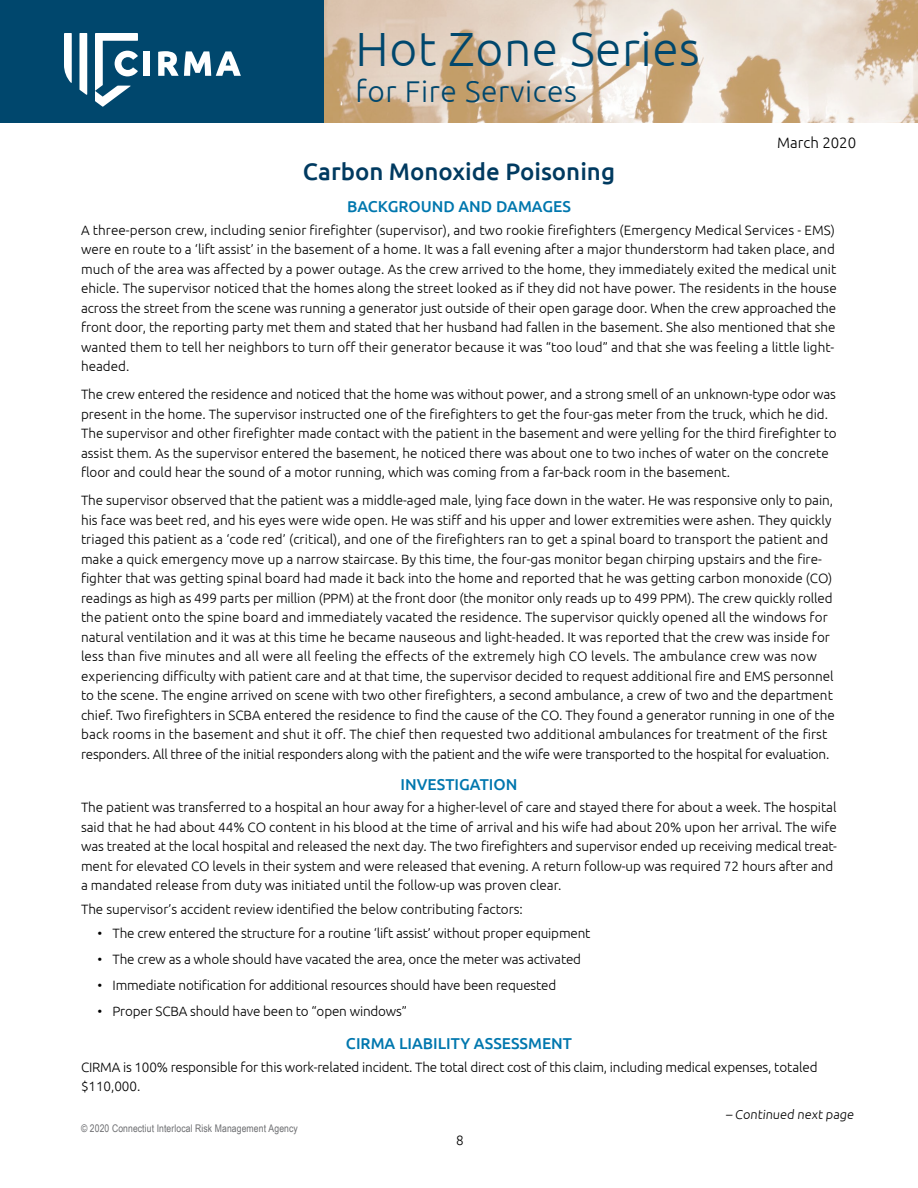
<style>
.page{position:relative;width:918px;height:1188px;background:#fff}
.page>*{position:absolute;margin:0;border:0;box-sizing:border-box;transform-origin:0 0}
.t1{font:300 48px "Ubuntu";letter-spacing:.01em;color:#00476d}
.t2{font:300 30px "Ubuntu";letter-spacing:.02em;color:#00476d}
.t3{font:500 24px "Ubuntu";color:#003a60}
.t4{font:500 15.75px "Ubuntu";color:#0077ae}
.t5{font:300 15px "Ubuntu";color:#000}
.t6{font:300 13.5px/19.5px "Ubuntu";color:#000}
.t7{font:300 12.75px "Ubuntu";color:#000}
.t8{font:10.5px "Arial Narrow";letter-spacing:.01em;color:#6d6e71}
</style>
<div class="page">
<img style="left:324px;top:0;width:594px;height:122px">
<div style="left:0;top:0;width:324px;height:122px;background:#00476d"></div>
<div style="left:143px;top:51px;width:7px;height:25px;background:#fff"></div>
<svg style="left:158px;top:51px;width:83px;height:25px"></svg>
<svg style="left:79px;top:33px;width:8px;height:62px"></svg>
<svg style="left:64px;top:33px;width:8px;height:50px"></svg>
<svg style="left:95px;top:33px;width:43px;height:74px"></svg>
<h1 class="t1" style="left:356px;top:20px;width:346px">Hot Zone Series</h1>
<h2 class="t2" style="left:356px;top:74px;width:223px">for Fire Services</h2>
<p class="t5" style="left:777px;top:134px;width:80px">March 2020</p>
<h3 class="t3" style="left:303px;top:156px;width:314px">Carbon Monoxide Poisoning</h3>
<p class="t4" style="left:347px;top:196px;width:225px">BACKGROUND AND DAMAGES</p>
<p class="t6" style="left:81px;top:220px;width:757px">A three-person crew, including senior firefighter (supervisor), and two rookie firefighters (Emergency Medical Services - EMS) were en route to a ‘lift assist’ in the basement of a home. It was a fall evening after a major thunderstorm had taken place, and much of the area was affected by a power outage. As the crew arrived to the home, they immediately exited the medical unit ehicle. The supervisor noticed that the homes along the street looked as if they did not have power. The residents in the house across the street from the scene was running a generator just outside of their open garage door. When the crew approached the front door, the reporting party met them and stated that her husband had fallen in the basement. She also mentioned that she wanted them to tell her neighbors to turn off their generator because it was “too loud” and that she was feeling a little light&shy;headed.</p>
<p class="t6" style="left:81px;top:384px;width:757px">The crew entered the residence and noticed that the home was without power, and a strong smell of an unknown-type odor was present in the home. The supervisor instructed one of the firefighters to get the four-gas meter from the truck, which he did.<br>The supervisor and other firefighter made contact with the patient in the basement and were yelling for the third firefighter to assist them. As the supervisor entered the basement, he noticed there was about one to two inches of water on the concrete floor and could hear the sound of a motor running, which was coming from a far-back room in the basement.</p>
<p class="t6" style="left:81px;top:490px;width:755px">The supervisor observed that the patient was a middle-aged male, lying face down in the water. He was responsive only to pain, his face was beet red, and his eyes were wide open. He was stiff and his upper and lower extremities were ashen. They quickly triaged this patient as a ‘code red’ (critical), and one of the firefighters ran to get a spinal board to transport the patient and make a quick emergency move up a narrow staircase. By this time, the four-gas monitor began chirping upstairs and the fire&shy;fighter that was getting spinal board had made it back into the home and reported that he was getting carbon monoxide (CO) readings as high as 499 parts per million (PPM) at the front door (the monitor only reads up to 499 PPM). The crew quickly rolled the patient onto the spine board and immediately vacated the residence. The supervisor quickly opened all the windows for natural ventilation and it was at this time he became nauseous and light-headed. It was reported that the crew was inside for less than five minutes and all were all feeling the effects of the extremely high CO levels. The ambulance crew was now experiencing difficulty with patient care and at that time, the supervisor decided to request additional fire and EMS personnel to the scene. The engine arrived on scene with two other firefighters, a second ambulance, a crew of two and the department chief. Two firefighters in SCBA entered the residence to find the cause of the CO. They found a generator running in one of the back rooms in the basement and shut it off. The chief then requested two additional ambulances for treatment of the first responders. All three of the initial responders along with the patient and the wife were transported to the hospital for evaluation.</p>
<p class="t4" style="left:401px;top:774px;width:118px">INVESTIGATION</p>
<p class="t6" style="left:81px;top:798px;width:758px">The patient was transferred to a hospital an hour away for a higher-level of care and stayed there for about a week. The hospital said that he had about 44% CO content in his blood at the time of arrival and his wife had about 20% upon her arrival. The wife was treated at the local hospital and released the next day. The two firefighters and supervisor ended up receiving medical treat&shy;ment for elevated CO levels in their system and were released that evening. A return follow-up was required 72 hours after and a mandated release from duty was initiated until the follow-up was proven clear.</p>
<p class="t6" style="left:81px;top:899px;width:443px">The supervisor’s accident review identified the below contributing factors:</p>
<p class="t6" style="left:97px;top:923px;width:494px">• The crew entered the structure for a routine ‘lift assist’ without proper equipment</p>
<p class="t6" style="left:97px;top:949px;width:485px">• The crew as a whole should have vacated the area, once the meter was activated</p>
<p class="t6" style="left:97px;top:975px;width:460px">• Immediate notification for additional resources should have been requested</p>
<p class="t6" style="left:97px;top:1001px;width:311px">• Proper SCBA should have been to “open windows”</p>
<p class="t4" style="left:346px;top:1033px;width:228px">CIRMA LIABILITY ASSESSMENT</p>
<p class="t6" style="left:81px;top:1057px;width:738px">CIRMA is 100% responsible for this work-related incident. The total direct cost of this claim, including medical expenses, totaled $110,000.</p>
<p class="t8" style="left:81px;top:1121px;width:218px">© 2020 Connectiut Interlocal Risk Management Agency</p>
<p class="t6" style="left:456px;top:1130px;width:9px">8</p>
<p class="t7" style="left:726px;top:1107px;width:131px">– Continued next page</p>
</div>
